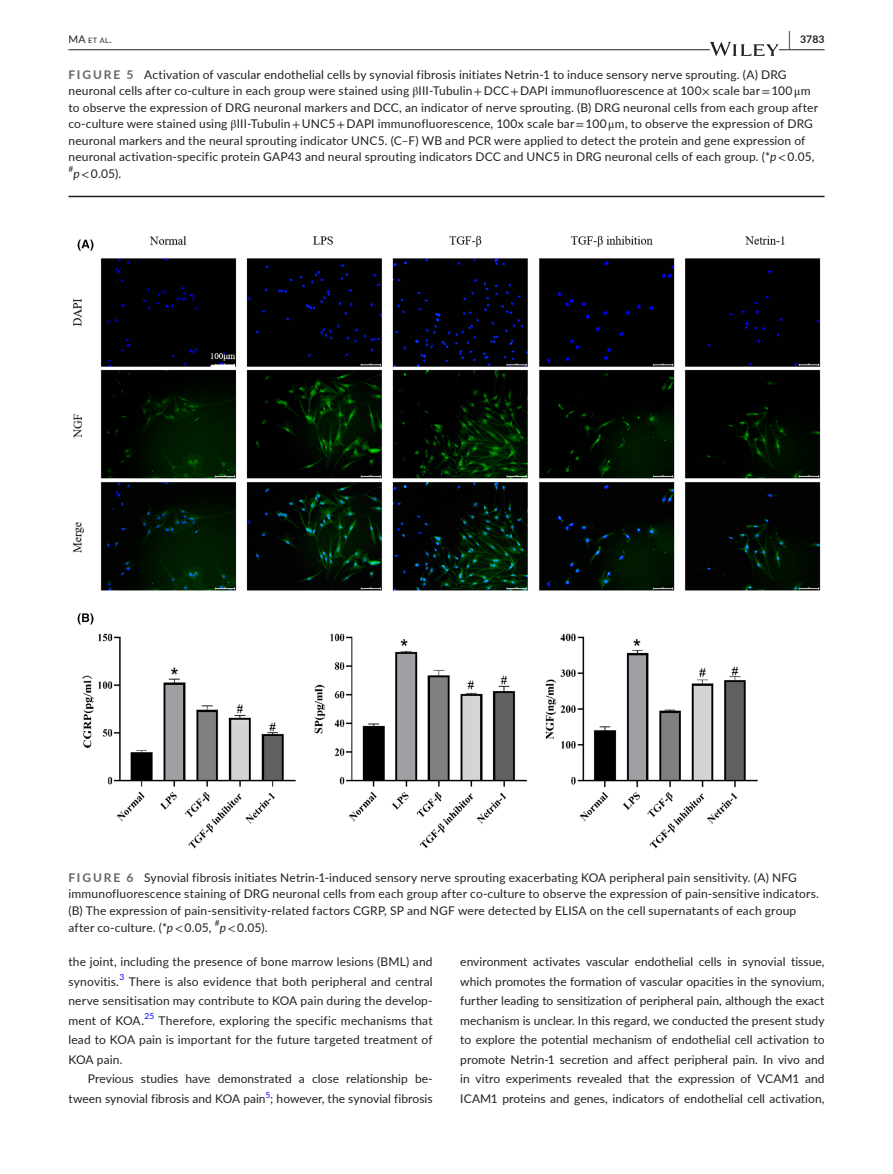
<style>
.page{position:relative;width:893px;height:1174px;background:#fff}
.page>*{position:absolute;margin:0;border:0;box-sizing:border-box;transform-origin:0 0}
.t1{font:12px/19.5px "Lato";letter-spacing:.015em;color:#231f20;text-align:justify}
.t2{font:700 10.5px "Lato";color:#231f20}
.t3{font:8.4px "Lato";color:#231f20}
.t4{font:7.35px "Lato";color:#231f20}
.s1{font-size:10.5px}
.s2{font-size:19.5px}
.s3{font-weight:700;color:#636366}
.s4{font-family:"STIX"}
.s5{font-style:italic}
</style>
<div class="page">
<hr style="left:68px;top:49px;width:756px;height:1px;background:#231f20">
<svg style="left:710px;top:42px;width:69px;height:14px"></svg>
<hr style="left:68px;top:196px;width:756px;height:1px;background:#231f20">
<img style="left:73px;top:236px;width:748px;height:613px">
<p class="t4" style="left:68px;top:35px;width:45px"><span class="s1">MA</span> et al<span class="s1">.</span></p>
<p class="t2" style="left:789px;top:31px;width:37px"><span class="s2">|</span> 3783</p>
<p class="t1" style="left:68px;top:66px;width:751px;line-height:16.5px;text-align:left"><span class="s3">FIGURE 5</span> Activation of vascular endothelial cells by synovial fibrosis initiates Netrin-1 to induce sensory nerve sprouting. (A) DRG neuronal cells after co-culture in each group were stained using <span class="s4">β</span>III-Tubulin <span class="s4">+</span> DCC <span class="s4">+</span> DAPI immunofluorescence at 100<span class="s4">×</span> scale bar <span class="s4">=</span> 100 <span class="s4">μ</span>m to observe the expression of DRG neuronal markers and DCC, an indicator of nerve sprouting. (B) DRG neuronal cells from each group after co-culture were stained using <span class="s4">β</span>III-Tubulin <span class="s4">+</span> UNC5 <span class="s4">+</span> DAPI immunofluorescence, 100x scale bar <span class="s4">=</span> 100 <span class="s4">μ</span>m, to observe the expression of DRG neuronal markers and the neural sprouting indicator UNC5. (C–F) WB and PCR were applied to detect the protein and gene expression of neuronal activation-specific protein GAP43 and neural sprouting indicators DCC and UNC5 in DRG neuronal cells of each group. (*<span class="s5">p</span><span class="s4">&lt;</span> 0.05, <sup>#</sup><span class="s5">p</span><span class="s4">&lt;</span> 0.05).</p>
<p class="t1" style="left:68px;top:869px;width:752px;line-height:16.5px;text-align:left"><span class="s3">FIGURE 6</span> Synovial fibrosis initiates Netrin-1-induced sensory nerve sprouting exacerbating KOA peripheral pain sensitivity. (A) NFG immunofluorescence staining of DRG neuronal cells from each group after co-culture to observe the expression of pain-sensitive indicators. (B) The expression of pain-sensitivity-related factors CGRP, SP and NGF were detected by ELISA on the cell supernatants of each group after co-culture. (*<span class="s5">p</span><span class="s4">&lt;</span> 0.05,</p>
<p class="t3" style="left:215px;top:917px;width:6px">#</p>
<p class="t1" style="left:220px;top:917px;width:49px"><span class="s5">p</span><span class="s4">&lt;</span> 0.05).</p>
<p class="t1" style="left:68px;top:951px;width:366px">the joint, including the presence of bone marrow lesions (BML) and synovitis.<sup>3</sup> There is also evidence that both peripheral and central nerve sensitisation may contribute to KOA pain during the develop&shy;ment of KOA.<sup>25</sup> Therefore, exploring the specific mechanisms that lead to KOA pain is important for the future targeted treatment of KOA pain.</p>
<p class="t1" style="left:68px;top:1068px;width:366px;text-align:right">Previous studies have demonstrated a close relationship be&shy;tween synovial fibrosis and KOA pain<sup>5</sup>; however, the synovial fibrosis</p>
<p class="t1" style="left:460px;top:951px;width:366px">environment activates vascular endothelial cells in synovial tissue, which promotes the formation of vascular opacities in the synovium, further leading to sensitization of peripheral pain, although the exact mechanism is unclear. In this regard, we conducted the present study to explore the potential mechanism of endothelial cell activation to promote Netrin-1 secretion and affect peripheral pain. In vivo and in vitro experiments revealed that the expression of VCAM1 and ICAM1 proteins and genes, indicators of endothelial cell activation,</p>
</div>
